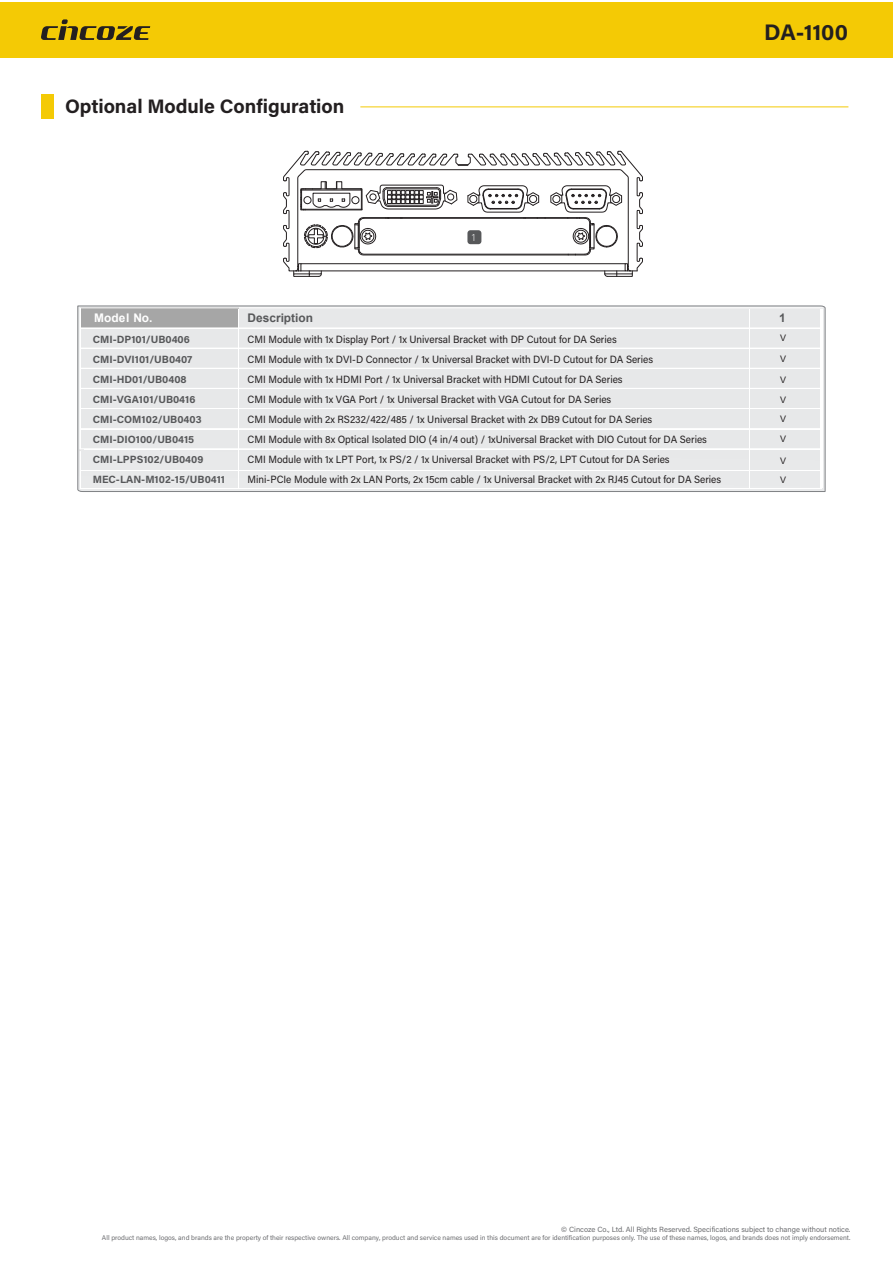
<style>
.page{position:relative;width:893px;height:1263px;background:#fff}
.page>*{position:absolute;margin:0;border:0;box-sizing:border-box;transform-origin:0 0}
.t1{font:700 22.5px "Acumin Pro";letter-spacing:-.01em;color:#231f20}
.t2{font:700 19.5px "Acumin Pro";color:#231f20}
.t3{font:700 11.85px "Arial";color:#57585a}
.t4{font:700 11.85px "Arial";letter-spacing:.005em;color:#fff}
.t5{font:10.5px/20px "Acumin Pro";color:#231f20;scale:.95 1}
.t6{font:700 10.5px/20px "Acumin Pro";color:#57585a}
.t7{font:9px/18.5px "Arial";color:#231f20}
.t8{font:7.5px "Acumin Pro";color:#6c6d70}
.t9{font:6.75px "Acumin Pro";color:#6c6d70}
</style>
<div class="page">
<hr style="left:360px;top:107px;width:488px;height:1px;background:#f4ca05">
<div style="left:41px;top:95px;width:13px;height:24px;background:#f4ca05"></div>
<div style="left:0;top:2px;width:893px;height:55px;background:#f4ca05"></div>
<svg style="left:41px;top:19px;width:109px;height:21px"></svg>
<div style="left:77px;top:306px;width:748px;height:186px;background:#e7e8e9"></div>
<div style="left:80px;top:308px;width:158px;height:21px;background:#a6a6a6"></div>
<hr style="left:80px;top:308px;width:1px;height:180px;background:#fff">
<hr style="left:238px;top:309px;width:1px;height:179px;background:#fff">
<hr style="left:749px;top:309px;width:1px;height:179px;background:#fff">
<hr style="left:820px;top:309px;width:3px;height:179px;background:#fff">
<hr style="left:81px;top:308px;width:741px;height:1px;background:#fff">
<hr style="left:81px;top:328px;width:741px;height:1px;background:#fff">
<hr style="left:81px;top:348px;width:741px;height:1px;background:#fff">
<hr style="left:81px;top:368px;width:741px;height:1px;background:#fff">
<hr style="left:81px;top:388px;width:741px;height:1px;background:#fff">
<hr style="left:81px;top:408px;width:741px;height:1px;background:#fff">
<hr style="left:81px;top:428px;width:741px;height:1px;background:#fff">
<hr style="left:82px;top:429px;width:739px;height:1px;background:#fff">
<hr style="left:81px;top:448px;width:741px;height:1px;background:#fff">
<hr style="left:84px;top:449px;width:739px;height:1px;background:#fff">
<hr style="left:80px;top:470px;width:742px;height:1px;background:#fff">
<hr style="left:80px;top:488px;width:742px;height:1px;background:#fff">
<svg style="left:283px;top:151px;width:360px;height:126px"></svg>
<h2 class="t2" style="left:65px;top:92px;width:281px">Optional Module Configuration</h2>
<h1 class="t1" style="left:764px;top:16px;width:85px">DA-1100</h1>
<p class="t4" style="left:94px;top:310px;width:60px">Model No.</p>
<p class="t3" style="left:248px;top:310px;width:67px">Description</p>
<p class="t6" style="left:93px;top:329px;width:134px">CMI-DP101/UB0406<br>CMI-DVI101/UB0407<br>CMI-HD01/UB0408<br>CMI-VGA101/UB0416<br>CMI-COM102/UB0403<br>CMI-DIO100/UB0415<br>CMI-LPPS102/UB0409<br>MEC-LAN-M102-15/UB0411</p>
<p class="t5" style="left:248px;top:329px;width:500px">CMI Module with 1x Display Port / 1x Universal Bracket with DP Cutout for DA Series<br>CMI Module with 1x DVI-D Connector / 1x Universal Bracket with DVI-D Cutout for DA Series<br>CMI Module with 1x HDMI Port / 1x Universal Bracket with HDMI Cutout for DA Series<br>CMI Module with 1x VGA Port / 1x Universal Bracket with VGA Cutout for DA Series<br>CMI Module with 2x RS232/422/485 / 1x Universal Bracket with 2x DB9 Cutout for DA Series<br>CMI Module with 8x Optical Isolated DIO (4 in/4 out) / 1xUniversal Bracket with DIO Cutout for DA Series CMI Module with 1x LPT Port, 1x PS/2 / 1x Universal Bracket with PS/2, LPT Cutout for DA Series<br>Mini-PCIe Module with 2x LAN Ports, 2x 15cm cable / 1x Universal Bracket with 2x RJ45 Cutout for DA Series</p>
<p class="t3" style="left:779px;top:310px;width:8px">1</p>
<p class="t7" style="left:780px;top:329px;width:8px">V</p>
<p class="t7" style="left:780px;top:349px;width:8px">V</p>
<p class="t7" style="left:780px;top:370px;width:8px">V</p>
<p class="t7" style="left:780px;top:391px;width:8px">V<br>V</p>
<p class="t7" style="left:780px;top:430px;width:8px">V</p>
<p class="t7" style="left:780px;top:451px;width:8px;line-height:19px">V<br>V</p>
<p class="t8" style="left:561px;top:1224px;width:291px">© Cincoze Co., Ltd. All Rights Reserved. Specifications subject to change without notice.</p>
<p class="t9" style="left:102px;top:1233px;width:750px">All product names, logos, and brands are the property of their respective owners. All company, product and service names used in this document are for identification purposes only. The use of these names, logos, and brands does not imply endorsement.</p>
</div>
